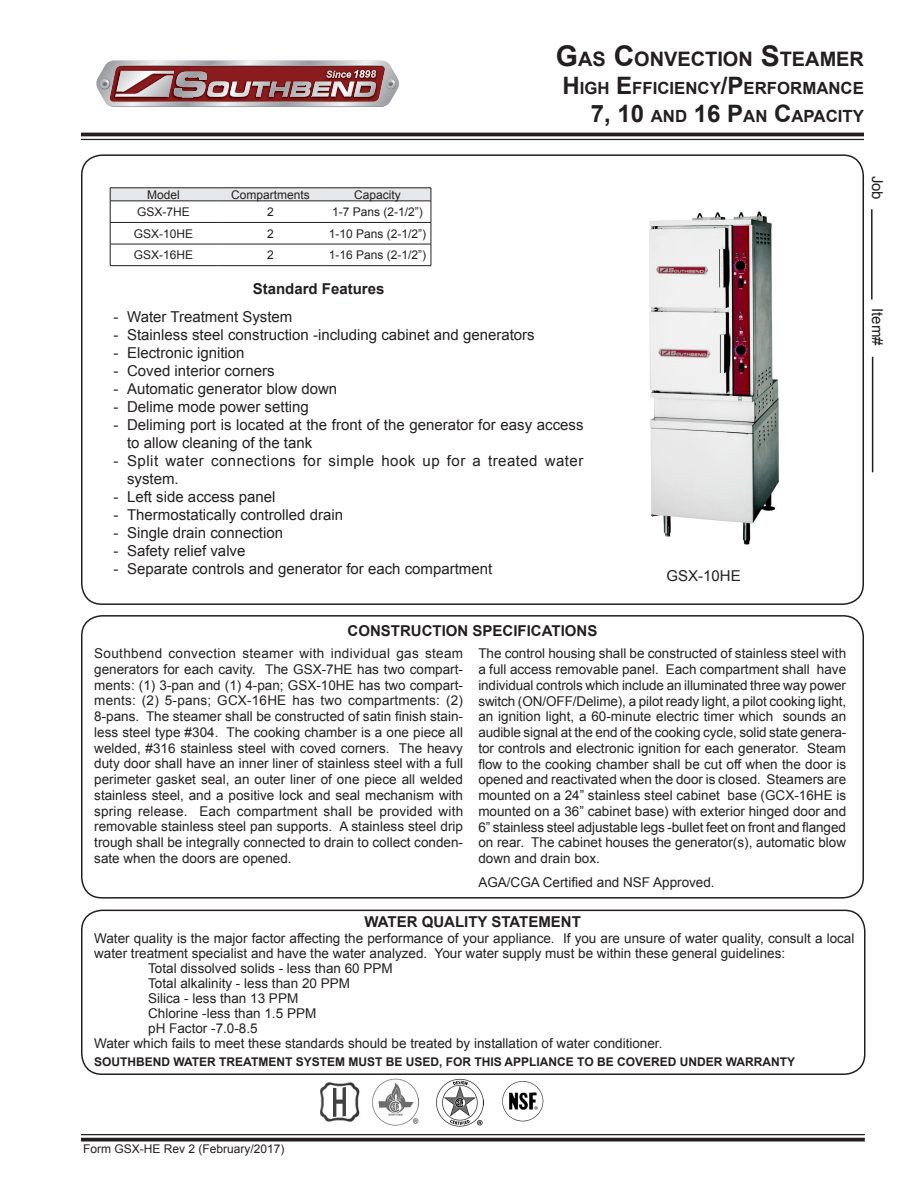
<style>
.page{position:relative;width:918px;height:1188px;background:#fff}
.page>*{position:absolute;margin:0;border:0;box-sizing:border-box;transform-origin:0 0}
.heading_3{font:700 19.95px "Arial";color:#231f20}
.heading_3-2{font:700 16.8px "Arial";color:#231f20}
.t1{font:15px/18px "Arial";color:#231f20}
.t2{font:700 15px "Arial";color:#231f20}
.t3{font:15px/18px "Arial";letter-spacing:.03em;color:#231f20}
.t4{font:13.5px/15.8px "Arial";color:#231f20;text-align:justify}
.t5{font:12px "Arial";color:#231f20}
.t6{font:700 12px "Arial";color:#231f20}
.s1{font-size:28.5px}
.s2{font-size:24px}
</style>
<div class="page">
<hr style="left:871px;top:209px;width:2px;height:91px;background:#231f20">
<hr style="left:872px;top:357px;width:1px;height:115px;background:#231f20">
<hr style="left:81px;top:1134px;width:784px;height:1px;background:#231f20">
<svg style="left:81px;top:1138px;width:784px;height:4px;background:#3e3a3b"></svg>
<hr style="left:81px;top:133px;width:783px;height:3px;background:#231f20">
<hr style="left:81px;top:139px;width:783px;height:1px;background:#231f20">
<img style="left:437px;top:1078px;width:47px;height:48px">
<img style="left:373px;top:1079px;width:46px;height:47px">
<img style="left:502px;top:1081px;width:42px;height:41px">
<img style="left:111px;top:60px;width:273px;height:1px">
<svg style="left:96px;top:61px;width:303px;height:46px;background:#a67b7d"></svg>
<img style="left:321px;top:1082px;width:39px;height:40px">
<div style="left:81px;top:154px;width:783px;height:451px;border:2px solid #231f20;border-radius:20px"></div>
<img style="left:649px;top:211px;width:130px;height:334px">
<div style="left:81px;top:615px;width:783px;height:284px;border:2px solid #231f20;border-radius:20px"></div>
<div style="left:81px;top:910px;width:785px;height:165px;border:2px solid #231f20;border-radius:20px"></div>
<svg style="left:110px;top:188px;width:322px;height:78px"></svg>
<p class="heading_3" style="left:556px;top:46px;width:310px"><span class="s1">G</span>AS <span class="s1">C</span>ONVECTION <span class="s1">S</span>TEAMER</p>
<p class="heading_3-2" style="left:562px;top:77px;width:303px"><span class="s2">H</span>IGH <span class="s2">E</span>FFICIENCY<span class="s2">/P</span>ERFORMANCE</p>
<p class="heading_3-2" style="left:591px;top:104px;width:275px"><span class="s2">7, 10</span> AND <span class="s2">16 P</span>AN <span class="s2">C</span>APACITY</p>
<p class="t5" style="left:147px;top:187px;width:34px">Model</p>
<p class="t5" style="left:231px;top:187px;width:80px">Compartments</p>
<p class="t5" style="left:354px;top:187px;width:48px">Capacity</p>
<p class="t5" style="left:137px;top:204px;width:54px">GSX-7HE</p>
<p class="t5" style="left:267px;top:204px;width:8px">2</p>
<p class="t5" style="left:332px;top:204px;width:92px">1-7 Pans (2-1/2”)</p>
<p class="t5" style="left:134px;top:226px;width:61px">GSX-10HE</p>
<p class="t5" style="left:267px;top:226px;width:8px">2</p>
<p class="t5" style="left:329px;top:226px;width:99px">1-10 Pans (2-1/2”)</p>
<p class="t5" style="left:134px;top:247px;width:61px">GSX-16HE</p>
<p class="t5" style="left:267px;top:247px;width:8px">2</p>
<p class="t5" style="left:329px;top:247px;width:99px">1-16 Pans (2-1/2”)</p>
<p class="t2" style="left:253px;top:279px;width:133px">Standard Features</p>
<p class="t1" style="left:114px;top:308px;width:180px">- Water Treatment System</p>
<p class="t1" style="left:114px;top:326px;width:423px">- Stainless steel construction -including cabinet and generators</p>
<p class="t1" style="left:114px;top:344px;width:133px">- Electronic ignition</p>
<p class="t1" style="left:114px;top:362px;width:163px">- Coved interior corners</p>
<p class="t1" style="left:114px;top:380px;width:225px">- Automatic generator blow down</p>
<p class="t1" style="left:114px;top:398px;width:197px">- Delime mode power setting</p>
<p class="t1" style="left:127px;top:416px;width:458px;text-indent:-14px">- Deliming port is located at the front of the generator for easy access to allow cleaning of the tank</p>
<p class="t3" style="left:127px;top:452px;width:458px;text-indent:-14px">- Split water connections for simple hook up for a treated water system.</p>
<p class="t1" style="left:114px;top:488px;width:163px">- Left side access panel</p>
<p class="t1" style="left:114px;top:506px;width:231px">- Thermostatically controlled drain</p>
<p class="t1" style="left:114px;top:524px;width:171px">- Single drain connection</p>
<p class="t1" style="left:114px;top:542px;width:133px">- Safety relief valve</p>
<p class="t1" style="left:114px;top:560px;width:380px">- Separate controls and generator for each compartment</p>
<p class="t1" style="left:667px;top:567px;width:76px">GSX-10HE</p>
<p class="t2" style="left:348px;top:621px;width:251px">CONSTRUCTION SPECIFICATIONS</p>
<p class="t4" style="left:94px;top:646px;width:370px">Southbend convection steamer with individual gas steam generators for each cavity. The GSX-7HE has two compart&shy;ments: (1) 3-pan and (1) 4-pan; GSX-10HE has two compart&shy;ments: (2) 5-pans; GCX-16HE has two compartments: (2)<br>8-pans. The steamer shall be constructed of satin finish stain&shy;less steel type #304. The cooking chamber is a one piece all welded, #316 stainless steel with coved corners. The heavy duty door shall have an inner liner of stainless steel with a full perimeter gasket seal, an outer liner of one piece all welded stainless steel, and a positive lock and seal mechanism with spring release. Each compartment shall be provided with removable stainless steel pan supports. A stainless steel drip trough shall be integrally connected to drain to collect conden&shy;sate when the doors are opened.</p>
<p class="t4" style="left:478px;top:646px;width:369px">The control housing shall be constructed of stainless steel with a full access removable panel. Each compartment shall have individual controls which include an illuminated three way power switch (ON/OFF/Delime), a pilot ready light, a pilot cooking light, an ignition light, a 60-minute electric timer which sounds an audible signal at the end of the cooking cycle, solid state genera&shy;tor controls and electronic ignition for each generator. Steam flow to the cooking chamber shall be cut off when the door is opened and reactivated when the door is closed. Steamers are mounted on a 24” stainless steel cabinet base (GCX-16HE is mounted on a 36” cabinet base) with exterior hinged door and 6” stainless steel adjustable legs -bullet feet on front and flanged on rear. The cabinet houses the generator(s), automatic blow down and drain box.</p>
<p class="t4" style="left:478px;top:875px;width:238px">AGA/CGA Certified and NSF Approved.</p>
<p class="t2" style="left:365px;top:911px;width:218px">WATER QUALITY STATEMENT</p>
<p class="t4" style="left:94px;top:931px;width:762px;line-height:15px">Water quality is the major factor affecting the performance of your appliance. If you are unsure of water quality, consult a local water treatment specialist and have the water analyzed. Your water supply must be within these general guidelines:</p>
<p class="t4" style="left:148px;top:961px;width:246px">Total dissolved solids - less than 60 PPM</p>
<p class="t4" style="left:148px;top:976px;width:203px">Total alkalinity - less than 20 PPM</p>
<p class="t4" style="left:148px;top:991px;width:152px">Silica - less than 13 PPM</p>
<p class="t4" style="left:148px;top:1006px;width:170px">Chlorine -less than 1.5 PPM</p>
<p class="t4" style="left:148px;top:1021px;width:111px">pH Factor -7.0-8.5</p>
<p class="t4" style="left:94px;top:1036px;width:570px">Water which fails to meet these standards should be treated by installation of water conditioner.</p>
<p class="t6" style="left:94px;top:1054px;width:702px">SOUTHBEND WATER TREATMENT SYSTEM MUST BE USED, FOR THIS APPLIANCE TO BE COVERED UNDER WARRANTY</p>
<p class="t1" style="left:886px;top:176px;width:26px;rotate:90deg">Job</p>
<p class="t1" style="left:886px;top:308px;width:39px;rotate:90deg">Item#</p>
<p class="t5" style="left:83px;top:1141px;width:203px">Form GSX-HE Rev 2 (February/2017)</p>
</div>
